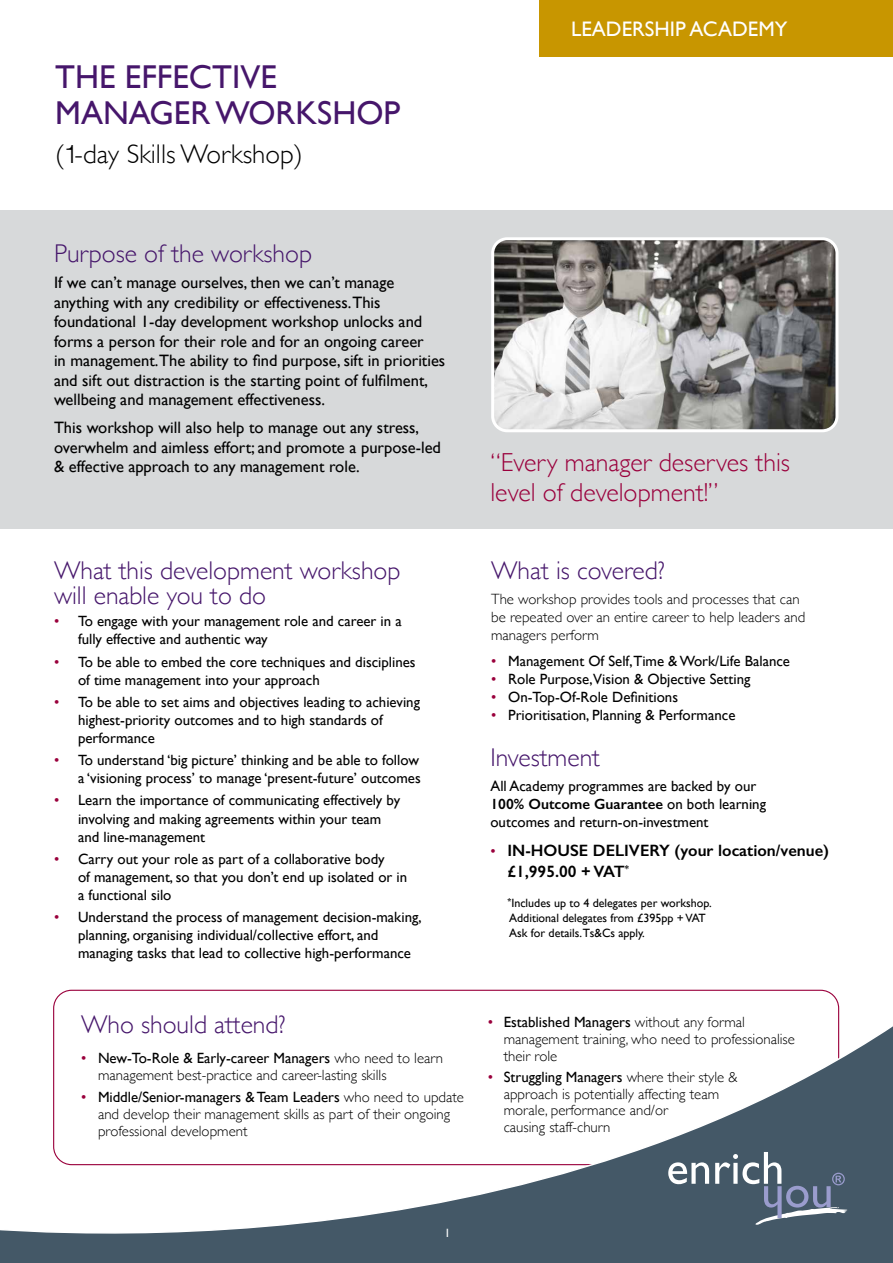
<style>
.page{position:relative;width:893px;height:1263px;background:#fff}
.page>*{position:absolute;margin:0;border:0;box-sizing:border-box;transform-origin:0 0}
.t1{font:33px/35.7px "Gill Sans";color:#46166b}
.t2{font:300 27px "Gill Sans";color:#000}
.t3{font:300 25.95px/30px "Gill Sans";color:#9a003c}
.t4{font:300 25.65px/25.7px "Gill Sans";color:#46166b}
.t5{font:21px "Gill Sans";color:#fff}
.t6{font:16.5px/19.5px "Gill Sans";color:#000}
.t7{font:600 16.5px/21px "Gill Sans";color:#000}
.t8{font:14.85px/18px "Gill Sans";color:#000}
.t9{font:300 14.85px/16.8px "Gill Sans";color:#000}
.t10{font:12px/15px "Gill Sans";color:#000}
.t11{font:12px "Gill Sans";color:#fff}
.s1{font-family:"Helvetica Neue";font-size:25.5px}
.s2{color:#9a003c}
.s3{font-weight:400;color:#9a003c}
.s4{font-weight:400}
.s5{font-weight:600}
.s6{font-weight:400;font-size:14.85px;color:#9a003c}
</style>
<div class="page">
<div style="left:0;top:210px;width:893px;height:318px;background:#d7d9da"></div>
<img style="left:495px;top:241px;width:339px;height:187px">
<div style="left:491px;top:237px;width:347px;height:195px;border:3px solid #fff;border-radius:15px"></div>
<div style="left:540px;top:0;width:353px;height:57px;background:#c89600"></div>
<svg style="left:0;top:989px;width:893px;height:274px"></svg>
<svg style="left:668px;top:1162px;width:41px;height:22px"></svg>
<svg style="left:715px;top:1152px;width:132px;height:73px;background:#5e6e7e"></svg>
<h1 class="t1" style="left:55px;top:59px;width:347px">THE EFFECTIVE<br>MANAGER WORKSHOP</h1>
<h2 class="t2" style="left:55px;top:133px;width:249px">(<span class="s1">1</span>-day Skills Workshop)</h2>
<h3 class="t5" style="left:571px;top:17px;width:218px">LEADERSHIP ACADEMY</h3>
<h3 class="t4" style="left:54px;top:240px;width:260px">Purpose of the workshop</h3>
<p class="t6" style="left:54px;top:273px;width:393px">If we can’t manage ourselves, then we can’t manage anything with any credibility or effectiveness.This foundational 1-day development workshop unlocks and forms a person for their role and for an ongoing career<br>in management.The ability to find purpose, sift in priorities and sift out distraction is the starting point of fulfilment, wellbeing and management effectiveness.</p>
<p class="t6" style="left:54px;top:418px;width:388px">This workshop will also help to manage out any stress, overwhelm and aimless effort; and promote a purpose-led &amp; effective approach to any management role.</p>
<h3 class="t4" style="left:54px;top:556px;width:348px">What this development workshop will enable you to do</h3>
<p class="t8" style="left:78px;top:612px;width:325px;text-indent:-24px"><span class="s2">•</span> To engage with your management role and career in a fully effective and authentic way</p>
<p class="t8" style="left:78px;top:652px;width:339px;text-indent:-24px"><span class="s2">•</span> To be able to embed the core techniques and disciplines of time management into your approach</p>
<p class="t8" style="left:78px;top:693px;width:344px;text-indent:-24px"><span class="s2">•</span> To be able to set aims and objectives leading to achieving highest-priority outcomes and to high standards of performance</p>
<p class="t8" style="left:54px;top:751px;width:368px;text-align:right"><span class="s2">•</span> To understand ‘big picture’ thinking and be able to follow a ‘visioning process’ to manage ‘present-future’ outcomes</p>
<p class="t8" style="left:78px;top:791px;width:324px;text-indent:-24px"><span class="s2">•</span> Learn the importance of communicating effectively by involving and making agreements within your team and line-management</p>
<p class="t8" style="left:78px;top:849px;width:331px;text-indent:-24px"><span class="s2">•</span> Carry out your role as part of a collaborative body<br>of management, so that you don’t end up isolated or in a functional silo</p>
<p class="t8" style="left:78px;top:908px;width:345px;text-indent:-24px"><span class="s2">•</span> Understand the process of management decision-making, planning, organising individual/collective effort, and managing tasks that lead to collective high-performance</p>
<h3 class="t4" style="left:81px;top:1010px;width:206px">Who should attend?</h3>
<p class="t9" style="left:98px;top:1049px;width:347px;text-indent:-17px"><span class="s3">•</span> <span class="s4">New-To-Role &amp; Early-career Managers</span> who need to learn management best-practice and career-lasting skills</p>
<p class="t9" style="left:98px;top:1088px;width:368px;text-indent:-17px"><span class="s3">•</span> <span class="s4">Middle/Senior-managers &amp; Team Leaders</span> who need to update and develop their management skills as part of their ongoing professional development</p>
<h3 class="t3" style="left:490px;top:446px;width:301px">“Every manager deserves this level of development!”</h3>
<h3 class="t4" style="left:491px;top:557px;width:175px">What is covered?</h3>
<p class="t9" style="left:491px;top:589px;width:316px;line-height:18px">The workshop provides tools and processes that can be repeated over an entire career to help leaders and managers perform</p>
<p class="t8" style="left:491px;top:652px;width:300px"><span class="s2">•</span> Management Of Self,Time &amp; Work/Life Balance</p>
<p class="t8" style="left:491px;top:670px;width:261px"><span class="s2">•</span> Role Purpose,Vision &amp; Objective Setting</p>
<p class="t8" style="left:491px;top:688px;width:188px"><span class="s2">•</span> On-Top-Of-Role Definitions</p>
<p class="t8" style="left:491px;top:706px;width:246px"><span class="s2">•</span> Prioritisation, Planning &amp; Performance</p>
<h3 class="t4" style="left:490px;top:744px;width:111px">Investment</h3>
<p class="t8" style="left:490px;top:777px;width:277px">All Academy programmes are backed by our<br><span class="s5">100% Outcome Guarantee</span> on both learning outcomes and return-on-investment</p>
<p class="t7" style="left:507px;top:840px;width:323px;text-indent:-17px"><span class="s6">•</span> IN-HOUSE DELIVERY (your location/venue) £1,995.00 + VAT<sup>*</sup></p>
<p class="t10" style="left:507px;top:895px;width:206px"><sup>*</sup>Includes up to 4 delegates per workshop.<br>Additional delegates from £395pp + VAT<br>Ask for details.Ts&amp;Cs apply.</p>
<p class="t9" style="left:504px;top:1013px;width:293px;text-indent:-17px"><span class="s2">•</span> <span class="s4">Established Managers</span> without any formal management training, who need to professionalise their role</p>
<p class="t9" style="left:504px;top:1068px;width:235px;text-indent:-17px"><span class="s2">•</span> <span class="s4">Struggling Managers</span> where their style &amp; approach is potentially affecting team morale, performance and/or<br>causing staff-churn</p>
<p class="t11" style="left:444px;top:1226px;width:7px">1</p>
</div>
